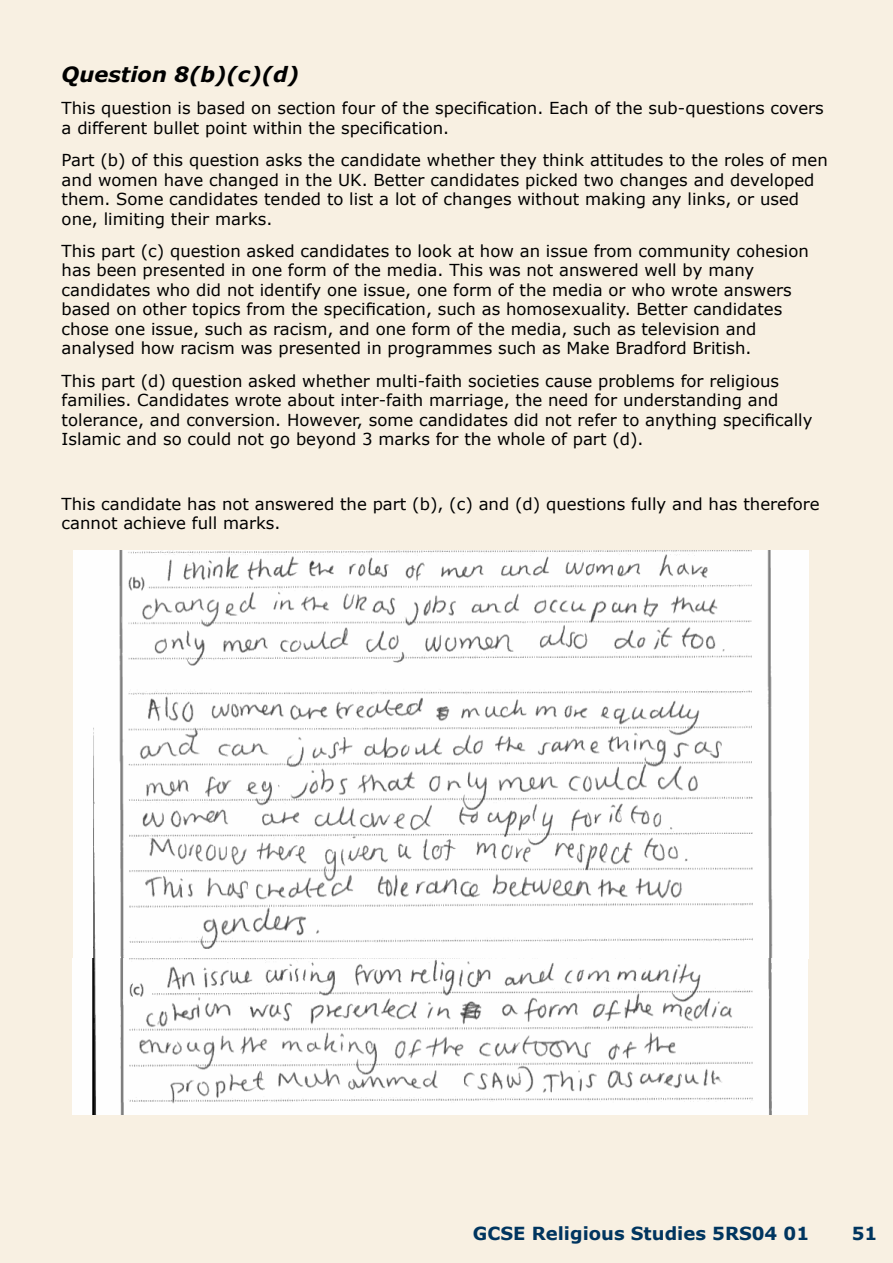
<style>
.page{position:relative;width:893px;height:1263px;background:#f8f0e2}
.page>*{position:absolute;margin:0;border:0;box-sizing:border-box;transform-origin:0 0}
.t1{font:italic 700 21px "Verdana";color:#000}
.t2{font:700 18px "Verdana";color:#00355f}
.t3{font:16.5px/19.5px "Verdana";color:#000}
</style>
<div class="page">
<img style="left:73px;top:551px;width:736px;height:563px">
<p class="t1" style="left:62px;top:61px;width:239px">Question 8(b)(c)(d)</p>
<p class="t3" style="left:62px;top:98px;width:764px">This question is based on section four of the specification. Each of the sub-questions covers a different bullet point within the specification.</p>
<p class="t3" style="left:62px;top:150px;width:768px">Part (b) of this question asks the candidate whether they think attitudes to the roles of men and women have changed in the UK. Better candidates picked two changes and developed them. Some candidates tended to list a lot of changes without making any links, or used one, limiting their marks.</p>
<p class="t3" style="left:62px;top:240px;width:749px">This part (c) question asked candidates to look at how an issue from community cohesion has been presented in one form of the media. This was not answered well by many candidates who did not identify one issue, one form of the media or who wrote answers based on other topics from the specification, such as homosexuality. Better candidates chose one issue, such as racism, and one form of the media, such as television and analysed how racism was presented in programmes such as Make Bradford British.</p>
<p class="t3" style="left:62px;top:370px;width:752px">This part (d) question asked whether multi-faith societies cause problems for religious families. Candidates wrote about inter-faith marriage, the need for understanding and tolerance, and conversion. However, some candidates did not refer to anything specifically Islamic and so could not go beyond 3 marks for the whole of part (d).</p>
<p class="t3" style="left:62px;top:493px;width:760px">This candidate has not answered the part (b), (c) and (d) questions fully and has therefore cannot achieve full marks.</p>
<p class="t2" style="left:473px;top:1222px;width:338px">GCSE Religious Studies 5RS04 01</p>
<p class="t2" style="left:852px;top:1222px;width:27px">51</p>
</div>
